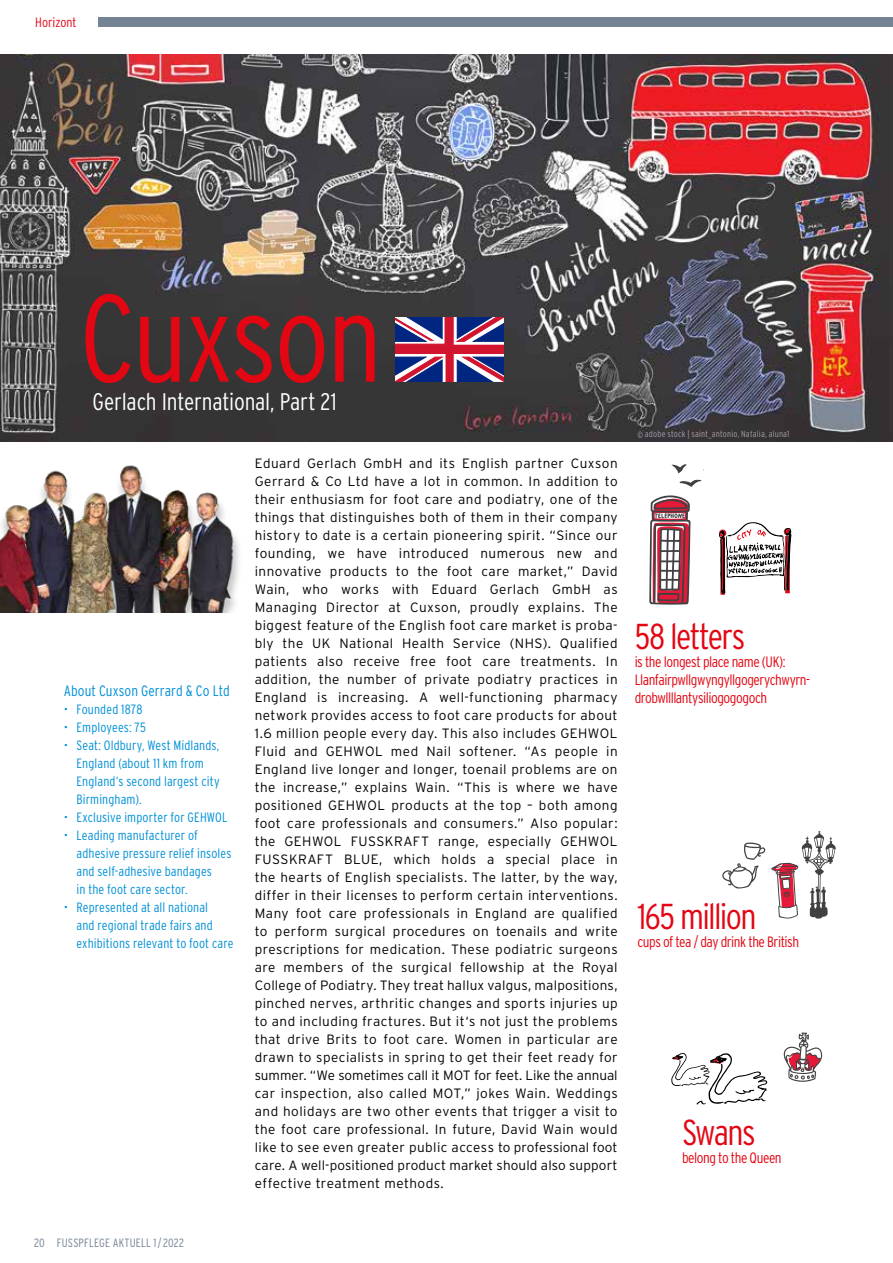
<style>
.page{position:relative;width:893px;height:1263px;background:#fff}
.page>*{position:absolute;margin:0;border:0;box-sizing:border-box;transform-origin:0 0}
.t1{font:300 123.45px "Interstate Condensed";letter-spacing:-.025em;color:#e30613}
.t2{font:300 36px "Interstate Condensed";letter-spacing:-.045em;color:#e30613}
.t3{font:300 24px "Interstate Condensed";letter-spacing:-.01em;color:#fff}
.t4{font:300 15px/18px "Interstate Condensed";letter-spacing:-.03em;color:#e30613}
.t5{font:300 15px "Interstate Condensed";letter-spacing:.005em;color:#0090d7}
.t6{font:300 13.5px/18px "Interstate";letter-spacing:.02em;color:#000;text-align:justify}
.t7{font:300 13.5px/18px "Interstate Condensed";letter-spacing:.01em;color:#0090d7}
.t8{font:300 13.5px "Interstate Condensed";color:#e30613}
.t9{font:300 12px "Interstate Condensed";letter-spacing:.015em;color:#758494}
.t10{font:300 9px "Interstate Condensed";letter-spacing:.02em;color:#b3b2b2}
</style>
<div class="page">
<img style="left:0;top:54px;width:893px;height:388px">
<img style="left:0;top:465px;width:239px;height:147px">
<svg style="left:649px;top:495px;width:42px;height:110px"></svg>
<svg style="left:671px;top:464px;width:15px;height:9px"></svg>
<svg style="left:680px;top:480px;width:21px;height:7px"></svg>
<svg style="left:395px;top:317px;width:109px;height:65px"></svg>
<svg style="left:719px;top:522px;width:72px;height:73px"></svg>
<svg style="left:783px;top:1032px;width:39px;height:50px"></svg>
<svg style="left:671px;top:1053px;width:96px;height:51px"></svg>
<svg style="left:722px;top:831px;width:114px;height:88px"></svg>
<div style="left:50px;top:17px;width:843px;height:10px;background:#758494"></div>
<div style="left:35px;top:16px;width:63px;height:12px;background:#fff"></div>
<p class="t8" style="left:35px;top:15px;width:43px">Horizont</p>
<h1 class="t1" style="left:79px;top:269px;width:304px">Cuxson</h1>
<h3 class="t3" style="left:93px;top:388px;width:246px">Gerlach International, Part 21</h3>
<p class="t5" style="left:64px;top:682px;width:167px">About Cuxson Gerrard &amp; Co Ltd</p>
<p class="t7" style="left:64px;top:700px;width:80px">• Founded 1878</p>
<p class="t7" style="left:64px;top:718px;width:84px">• Employees: 75</p>
<p class="t7" style="left:77px;top:736px;width:145px;text-indent:-13px">• Seat: Oldbury, West Midlands,<br>England (about 11 km from<br>England‘s second largest city<br>Birmingham).</p>
<p class="t7" style="left:64px;top:808px;width:165px">• Exclusive importer for GEHWOL</p>
<p class="t7" style="left:77px;top:826px;width:156px;text-indent:-13px">• Leading manufacturer of adhesive pressure relief insoles and self-adhesive bandages<br>in the foot care sector.</p>
<p class="t7" style="left:77px;top:898px;width:159px;text-indent:-13px">• Represented at all national<br>and regional trade fairs and exhibitions relevant to foot care</p>
<p class="t6" style="left:255px;top:454px;width:364px">Eduard Gerlach GmbH and its English partner Cuxson Gerrard &amp; Co Ltd have a lot in common. In addition to their enthusiasm for foot care and podiatry, one of the things that distinguishes both of them in their company history to date is a certain pioneering spirit. “Since our founding, we have introduced numerous new and innovative products to the foot care market,” David Wain, who works with Eduard Gerlach GmbH as Managing Director at Cuxson, proudly explains. The biggest feature of the English foot care market is proba&shy;bly the UK National Health Service (NHS). Qualified patients also receive free foot care treatments. In addition, the number of private podiatry practices in England is increasing. A well-functioning pharmacy network provides access to foot care products for about 1.6 million people every day. This also includes GEHWOL Fluid and GEHWOL med Nail softener. “As people in England live longer and longer, toenail problems are on the increase,” explains Wain. “This is where we have positioned GEHWOL products at the top – both among foot care professionals and consumers.” Also popular: the GEHWOL FUSSKRAFT range, especially GEHWOL FUSSKRAFT BLUE, which holds a special place in the hearts of English specialists. The latter, by the way, differ in their licenses to perform certain interventions.<br>Many foot care professionals in England are qualified to perform surgical procedures on toenails and write prescriptions for medication. These podiatric surgeons are members of the surgical fellowship at the Royal College of Podiatry. They treat hallux valgus, malpositions, pinched nerves, arthritic changes and sports injuries up to and including fractures. But it‘s not just the problems that drive Brits to foot care. Women in particular are drawn to specialists in spring to get their feet ready for summer. “We sometimes call it MOT for feet. Like the annual car inspection, also called MOT,” jokes Wain. Weddings and holidays are two other events that trigger a visit to the foot care professional. In future, David Wain would like to see even greater public access to professional foot care. A well-positioned product market should also support effective treatment methods.</p>
<p class="t10" style="left:637px;top:429px;width:153px">© adobe stock | saint_antonio, Natalia, aluna1</p>
<h2 class="t2" style="left:635px;top:616px;width:112px">58 letters</h2>
<p class="t4" style="left:635px;top:653px;width:177px">is the longest place name (UK):<br>Llanfairpwllgwyngyllgogerychwyrn&shy;drobwllllantysiliogogogoch</p>
<h2 class="t2" style="left:637px;top:896px;width:121px">165 million</h2>
<p class="t4" style="left:637px;top:932px;width:163px">cups of tea / day drink the British</p>
<h2 class="t2" style="left:682px;top:1112px;width:75px">Swans</h2>
<p class="t4" style="left:682px;top:1149px;width:101px">belong to the Queen</p>
<p class="t9" style="left:34px;top:1236px;width:152px">20 FUSSPFLEGE AKTUELL 1/2022</p>
</div>
